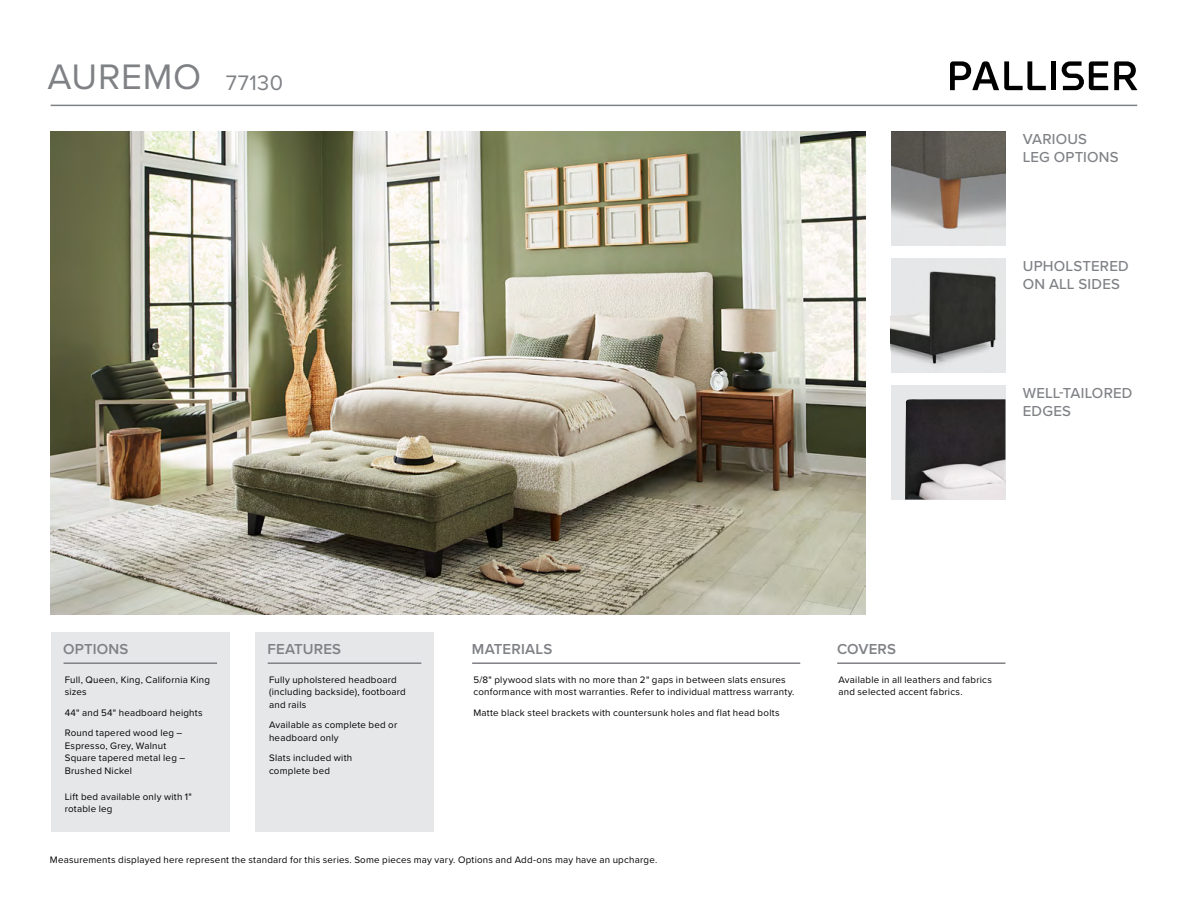
<style>
.page{position:relative;width:1188px;height:918px;background:#fff}
.page>*{position:absolute;margin:0;border:0;box-sizing:border-box;transform-origin:0 0}
.t1{font:36.75px "Proxima Nova";letter-spacing:.02em;color:#7f8185}
.t2{font:500 15px/18px "Proxima Nova";letter-spacing:.015em;color:#7f8185}
.t3{font:600 15px "Proxima Nova";letter-spacing:.01em;color:#7f8185}
.t4{font:9.75px/12.8px "Proxima Nova";letter-spacing:.025em;color:#000}
.s1{font-size:21.75px}
</style>
<div class="page">
<hr style="left:51px;top:105px;width:1086px;height:1px;background:#7f8185">
<svg style="left:950px;top:61px;width:96px;height:29px"></svg>
<div style="left:1051px;top:61px;width:5px;height:29px;background:#000"></div>
<svg style="left:1114px;top:61px;width:23px;height:29px"></svg>
<svg style="left:1062px;top:61px;width:46px;height:29px"></svg>
<div style="left:51px;top:632px;width:179px;height:200px;background:#e6e7e8"></div>
<hr style="left:63px;top:662px;width:154px;height:2px;background:#7f8185">
<div style="left:891px;top:386px;width:114px;height:114px;background:#e6e7e8"></div>
<div style="left:255px;top:632px;width:179px;height:200px;background:#e6e7e8"></div>
<hr style="left:268px;top:662px;width:153px;height:2px;background:#7f8185">
<hr style="left:472px;top:662px;width:328px;height:2px;background:#7f8185">
<hr style="left:837px;top:662px;width:168px;height:2px;background:#7f8185">
<div style="left:891px;top:258px;width:114px;height:115px;background:#e6e7e8"></div>
<img style="left:891px;top:272px;width:104px;height:90px">
<img style="left:905px;top:399px;width:100px;height:101px">
<img style="left:891px;top:132px;width:114px;height:96px">
<img style="left:51px;top:132px;width:815px;height:483px">
<h1 class="t1" style="left:48px;top:50px;width:237px">AUREMO <span class="s1">77130</span></h1>
<h2 class="t2" style="left:1023px;top:130px;width:97px">VARIOUS<br>LEG OPTIONS</h2>
<h2 class="t2" style="left:1023px;top:256px;width:107px">UPHOLSTERED<br>ON ALL SIDES</h2>
<h2 class="t2" style="left:1023px;top:383px;width:111px">WELL-TAILORED<br>EDGES</h2>
<h2 class="t3" style="left:63px;top:638px;width:67px">OPTIONS</h2>
<h2 class="t3" style="left:268px;top:638px;width:75px">FEATURES</h2>
<h2 class="t3" style="left:472px;top:638px;width:82px">MATERIALS</h2>
<h2 class="t3" style="left:837px;top:638px;width:61px">COVERS</h2>
<p class="t4" style="left:65px;top:673px;width:147px">Full, Queen, King, California King sizes</p>
<p class="t4" style="left:65px;top:702px;width:139px;line-height:20.2px">44" and 54" headboard heights<br>Round tapered wood leg –</p>
<p class="t4" style="left:65px;top:739px;width:122px">Espresso, Grey, Walnut<br>Square tapered metal leg –<br>Brushed Nickel</p>
<p class="t4" style="left:65px;top:790px;width:129px">Lift bed available only with 1" rotable leg</p>
<p class="t4" style="left:269px;top:673px;width:138px">Fully upholstered headboard (including backside), footboard and rails</p>
<p class="t4" style="left:269px;top:718px;width:130px">Available as complete bed or headboard only</p>
<p class="t4" style="left:269px;top:751px;width:85px">Slats included with complete bed</p>
<p class="t4" style="left:473px;top:673px;width:323px">5/8" plywood slats with no more than 2" gaps in between slats ensures conformance with most warranties. Refer to individual mattress warranty.</p>
<p class="t4" style="left:473px;top:706px;width:308px">Matte black steel brackets with countersunk holes and flat head bolts</p>
<p class="t4" style="left:838px;top:673px;width:155px">Available in all leathers and fabrics and selected accent fabrics.</p>
<p class="t4" style="left:50px;top:853px;width:609px">Measurements displayed here represent the standard for this series. Some pieces may vary. Options and Add-ons may have an upcharge.</p>
</div>
